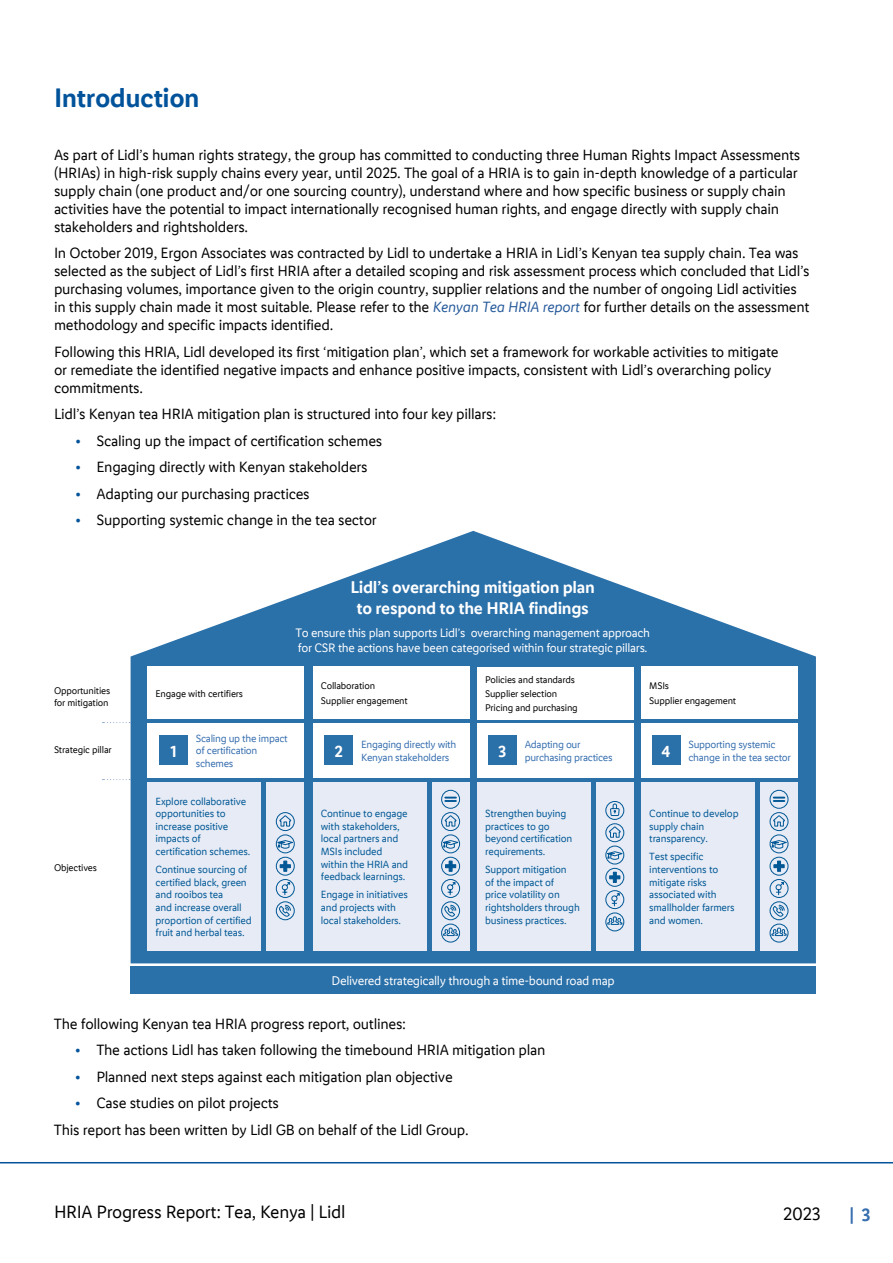
<style>
.page{position:relative;width:893px;height:1263px;background:#fff}
.page>*{position:absolute;margin:0;border:0;box-sizing:border-box;transform-origin:0 0}
.t1{font:27px "New Font";letter-spacing:-.02em;color:#00539b}
.t2{font:18px "LIDL Pro Font Sans Serif";letter-spacing:-.02em;color:#000}
.t3{font:18px "New Font";color:#366eaf}
.t4{font:17.1px/20.5px "New Font";letter-spacing:-.02em;color:#fff;text-align:center}
.t5{font:16.2px "New Font";color:#fff}
.t6{font:15px/18px "LIDL Pro Font Sans Serif";letter-spacing:-.02em;color:#000}
.t7{font:12.75px "LIDL Pro Font Sans Serif";letter-spacing:-.03em;color:#fff}
.t8{font:12.45px/14.9px "LIDL Pro Font Sans Serif";letter-spacing:-.03em;color:#fff}
.t9{font:10.5px/12.6px "LIDL Pro Font Sans Serif";letter-spacing:-.02em;color:#005795}
.t10{font:10.5px/12.6px "LIDL Pro Font Sans Serif";letter-spacing:-.03em;color:#366eaf}
.t11{font:9.75px/14.4px "LIDL Pro Font Sans Serif";letter-spacing:-.02em;color:#000}
.s1{font-style:italic;color:#275b9b}
.s2{color:#00539b}
</style>
<div class="page">
<hr style="left:0;top:1162px;width:893px;height:1px;background:#00539b">
<svg style="left:131px;top:531px;width:685px;height:432px;fill:#2a70a9"></svg>
<div style="left:147px;top:667px;width:157px;height:52px;background:#fff"></div>
<div style="left:313px;top:667px;width:156px;height:52px;background:#fff"></div>
<div style="left:477px;top:667px;width:157px;height:52px;background:#fff"></div>
<div style="left:641px;top:667px;width:157px;height:52px;background:#fff"></div>
<div style="left:131px;top:966px;width:685px;height:28px;background:#2a70a9"></div>
<div style="left:147px;top:782px;width:114px;height:169px;background:#e6ebf5"></div>
<div style="left:266px;top:782px;width:38px;height:169px;background:#e6ebf5"></div>
<svg style="left:275px;top:812px;width:20px;height:42px"></svg>
<div style="left:276px;top:857px;width:19px;height:19px;border:1px solid #005795;border-radius:50%"></div>
<svg style="left:280px;top:864px;width:11px;height:4px"></svg>
<svg style="left:283px;top:860px;width:4px;height:12px"></svg>
<svg style="left:275px;top:879px;width:20px;height:42px"></svg>
<div style="left:760px;top:782px;width:38px;height:169px;background:#e6ebf5"></div>
<div style="left:641px;top:782px;width:114px;height:169px;background:#e6ebf5"></div>
<div style="left:770px;top:790px;width:18px;height:19px;border:1px solid #005795;border-radius:50%"></div>
<svg style="left:774px;top:797px;width:10px;height:5px"></svg>
<svg style="left:769px;top:812px;width:20px;height:42px"></svg>
<div style="left:770px;top:857px;width:18px;height:19px;border:1px solid #005795;border-radius:50%"></div>
<svg style="left:773px;top:864px;width:12px;height:4px"></svg>
<svg style="left:777px;top:860px;width:4px;height:12px"></svg>
<div style="left:432px;top:782px;width:37px;height:169px;background:#e6ebf5"></div>
<div style="left:313px;top:782px;width:113px;height:169px;background:#e6ebf5"></div>
<div style="left:441px;top:790px;width:19px;height:19px;border:1px solid #005795;border-radius:50%"></div>
<svg style="left:445px;top:797px;width:11px;height:5px"></svg>
<svg style="left:441px;top:812px;width:20px;height:42px"></svg>
<div style="left:441px;top:857px;width:19px;height:19px;border:1px solid #005795;border-radius:50%"></div>
<svg style="left:445px;top:864px;width:11px;height:4px"></svg>
<svg style="left:449px;top:860px;width:4px;height:12px"></svg>
<div style="left:596px;top:782px;width:38px;height:169px;background:#e6ebf5"></div>
<div style="left:477px;top:782px;width:113px;height:169px;background:#e6ebf5"></div>
<div style="left:605px;top:868px;width:19px;height:19px;border:1px solid #005795;border-radius:50%"></div>
<svg style="left:609px;top:875px;width:11px;height:4px"></svg>
<svg style="left:613px;top:872px;width:4px;height:11px"></svg>
<svg style="left:605px;top:890px;width:20px;height:42px"></svg>
<svg style="left:605px;top:801px;width:20px;height:64px"></svg>
<svg style="left:103px;top:722px;width:27px;height:1px"></svg>
<svg style="left:103px;top:779px;width:27px;height:1px"></svg>
<div style="left:147px;top:723px;width:157px;height:54px;background:#fff"></div>
<div style="left:159px;top:735px;width:29px;height:30px;background:#2a70a9"></div>
<div style="left:313px;top:723px;width:156px;height:54px;background:#fff"></div>
<div style="left:325px;top:735px;width:28px;height:30px;background:#2a70a9"></div>
<div style="left:477px;top:723px;width:157px;height:54px;background:#fff"></div>
<div style="left:488px;top:735px;width:29px;height:30px;background:#2a70a9"></div>
<div style="left:641px;top:723px;width:157px;height:54px;background:#fff"></div>
<div style="left:652px;top:735px;width:28px;height:30px;background:#2a70a9"></div>
<svg style="left:441px;top:879px;width:20px;height:64px"></svg>
<svg style="left:769px;top:879px;width:20px;height:64px"></svg>
<h1 class="t1" style="left:54px;top:82px;width:147px">Introduction</h1>
<p class="t6" style="left:54px;top:146px;width:748px">As part of Lidl’s human rights strategy, the group has committed to conducting three Human Rights Impact Assessments (HRIAs) in high-risk supply chains every year, until 2025. The goal of a HRIA is to gain in-depth knowledge of a particular supply chain (one product and/or one sourcing country), understand where and how specific business or supply chain activities have the potential to impact internationally recognised human rights, and engage directly with supply chain stakeholders and rightsholders.</p>
<p class="t6" style="left:54px;top:244px;width:757px">In October 2019, Ergon Associates was contracted by Lidl to undertake a HRIA in Lidl’s Kenyan tea supply chain. Tea was selected as the subject of Lidl’s first HRIA after a detailed scoping and risk assessment process which concluded that Lidl’s purchasing volumes, importance given to the origin country, supplier relations and the number of ongoing Lidl activities in this supply chain made it most suitable. Please refer to the <span class="s1">Kenyan Tea HRIA report</span> for further details on the assessment methodology and specific impacts identified.</p>
<p class="t6" style="left:54px;top:343px;width:726px">Following this HRIA, Lidl developed its first ‘mitigation plan’, which set a framework for workable activities to mitigate or remediate the identified negative impacts and enhance positive impacts, consistent with Lidl’s overarching policy commitments.</p>
<p class="t6" style="left:54px;top:405px;width:444px">Lidl’s Kenyan tea HRIA mitigation plan is structured into four key pillars:</p>
<p class="t6" style="left:75px;top:432px;width:309px"><span class="s2">•</span> Scaling up the impact of certification schemes</p>
<p class="t6" style="left:75px;top:458px;width:294px"><span class="s2">•</span> Engaging directly with Kenyan stakeholders</p>
<p class="t6" style="left:75px;top:485px;width:236px"><span class="s2">•</span> Adapting our purchasing practices</p>
<p class="t6" style="left:75px;top:511px;width:303px"><span class="s2">•</span> Supporting systemic change in the tea sector</p>
<p class="t11" style="left:54px;top:685px;width:58px;line-height:11.7px">Opportunities for mitigation</p>
<p class="t11" style="left:54px;top:743px;width:59px">Strategic pillar</p>
<p class="t11" style="left:54px;top:861px;width:45px">Objectives</p>
<p class="t4" style="left:350px;top:577px;width:246px">Lidl’s overarching mitigation plan to respond to the HRIA findings</p>
<p class="t8" style="left:295px;top:625px;width:356px">To ensure this plan supports Lidl’s overarching management approach for CSR the actions have been categorised within four strategic pillars.</p>
<p class="t11" style="left:156px;top:686px;width:89px">Engage with certifiers</p>
<p class="t11" style="left:321px;top:679px;width:88px">Collaboration<br>Supplier engagement</p>
<p class="t11" style="left:485px;top:672px;width:94px">Policies and standards<br>Supplier selection<br>Pricing and purchasing</p>
<p class="t11" style="left:649px;top:679px;width:88px">MSIs<br>Supplier engagement</p>
<p class="t10" style="left:196px;top:732px;width:94px">Scaling up the impact of certification schemes</p>
<p class="t5" style="left:170px;top:742px;width:8px">1</p>
<p class="t10" style="left:335px;top:738px;width:123px;text-indent:27px">Engaging directly with<br><sup>2</sup> Kenyan stakeholders</p>
<p class="t10" style="left:498px;top:738px;width:116px;text-align:center">Adapting our<br><sup>3</sup> purchasing practices</p>
<p class="t10" style="left:662px;top:738px;width:131px;text-indent:27px">Supporting systemic<br><sup>4</sup> change in the tea sector</p>
<p class="t9" style="left:156px;top:795px;width:96px">Explore collaborative opportunities to increase positive impacts of certification schemes.</p>
<p class="t9" style="left:156px;top:863px;width:98px">Continue sourcing of certified black, green and rooibos tea<br>and increase overall proportion of certified fruit and herbal teas.</p>
<p class="t9" style="left:321px;top:807px;width:89px">Continue to engage with stakeholders, local partners and<br>MSIs included within the HRIA and feedback learnings.</p>
<p class="t9" style="left:321px;top:888px;width:89px">Engage in initiatives and projects with local stakeholders.</p>
<p class="t9" style="left:485px;top:807px;width:89px">Strengthen buying practices to go beyond certification requirements.</p>
<p class="t9" style="left:485px;top:863px;width:96px">Support mitigation<br>of the impact of<br>price volatility on rightsholders through business practices.</p>
<p class="t7" style="left:332px;top:974px;width:285px">Delivered strategically through a time-bound road map</p>
<p class="t9" style="left:649px;top:807px;width:91px">Continue to develop supply chain transparency.</p>
<p class="t9" style="left:649px;top:851px;width:87px">Test specific interventions to mitigate risks associated with smallholder farmers and women.</p>
<p class="t6" style="left:54px;top:1015px;width:354px">The following Kenyan tea HRIA progress report, outlines:</p>
<p class="t6" style="left:75px;top:1041px;width:472px"><span class="s2">•</span> The actions Lidl has taken following the timebound HRIA mitigation plan</p>
<p class="t6" style="left:75px;top:1068px;width:379px"><span class="s2">•</span> Planned next steps against each mitigation plan objective</p>
<p class="t6" style="left:54px;top:1090px;width:416px;line-height:26.5px;text-indent:21px"><span class="s2">•</span> Case studies on pilot projects<br>This report has been written by Lidl GB on behalf of the Lidl Group.</p>
<p class="t2" style="left:54px;top:1202px;width:293px">HRIA Progress Report: Tea, Kenya | Lidl</p>
<p class="t2" style="left:783px;top:1204px;width:39px">2023</p>
<p class="t3" style="left:849px;top:1205px;width:23px">| 3</p>
</div>
